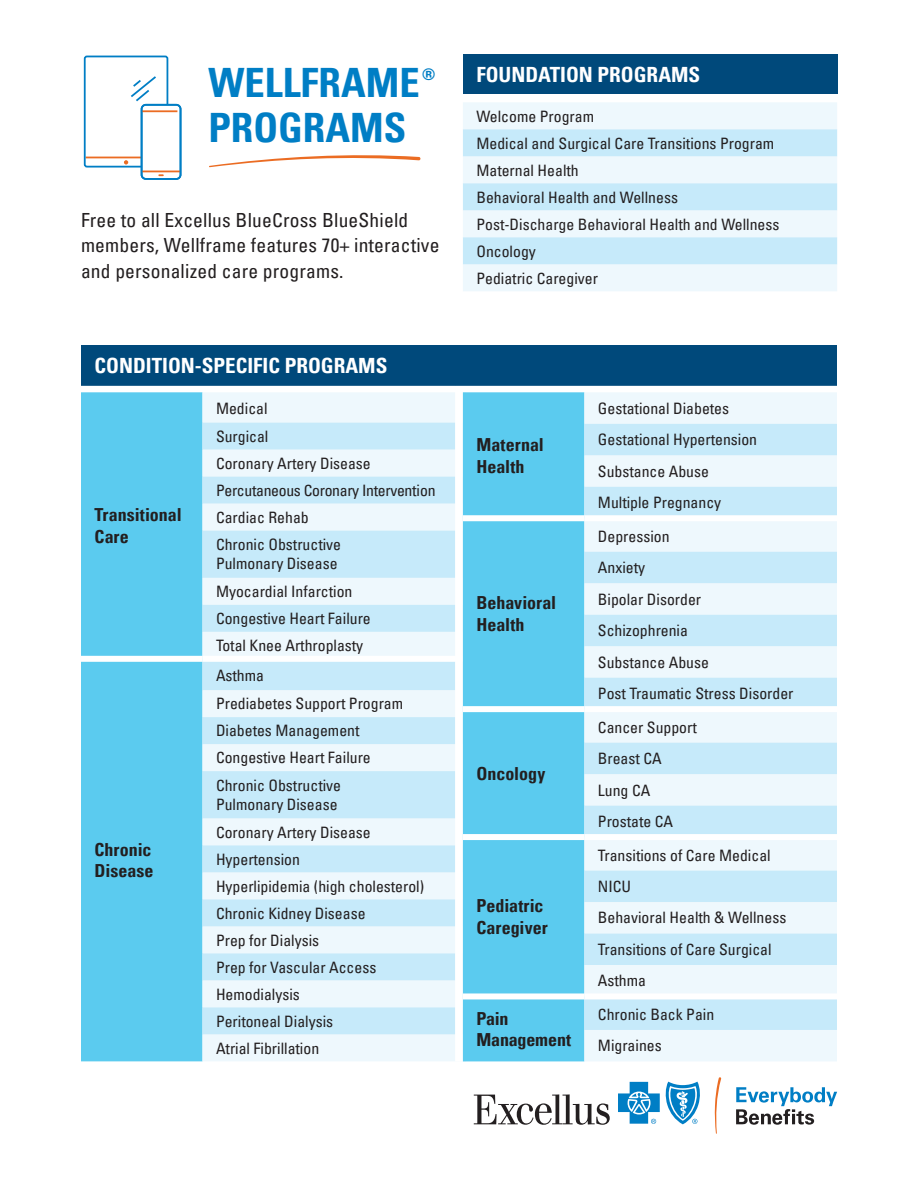
<style>
.page{position:relative;width:918px;height:1188px;background:#fff}
.page>*{position:absolute;margin:0;border:0;box-sizing:border-box;transform-origin:0 0}
.t1{font:700 condensed 40.5px/45px "Univers LT Pro";color:#007ec5}
.t2{font:700 condensed 21px "Univers LT Pro";color:#fff}
.t3{font:condensed 19.5px/25.5px "Univers LT Pro";letter-spacing:.01em;color:#231f20}
.t4{font:700 condensed 18px/21.6px "Univers LT Pro";color:#231f20}
.t5{font:condensed 15.75px/18.9px "Univers LT Pro";color:#231f20}
.t6{font:condensed 15.75px "Univers LT Pro";letter-spacing:-.02em;color:#231f20}
.s1{font-size:33px}
</style>
<div class="page">
<div style="left:463px;top:54px;width:374px;height:40px;background:#00497b"></div>
<div style="left:463px;top:102px;width:374px;height:189px;background:#eef8fd"></div>
<svg style="left:463px;top:129px;width:374px;height:135px;background:#d6effb"></svg>
<div style="left:81px;top:345px;width:385px;height:41px;background:#00497b"></div>
<div style="left:81px;top:392px;width:121px;height:669px;background:#5bcbef"></div>
<div style="left:202px;top:392px;width:253px;height:669px;background:#eef8fd"></div>
<svg style="left:202px;top:423px;width:253px;height:611px;background:#d8f0fb"></svg>
<svg style="left:202px;top:477px;width:253px;height:155px;background:#d3eefb"></svg>
<div style="left:81px;top:656px;width:121px;height:6px;background:#fff"></div>
<div style="left:202px;top:656px;width:264px;height:6px;background:#fff"></div>
<div style="left:455px;top:345px;width:382px;height:41px;background:#00497b"></div>
<div style="left:463px;top:392px;width:121px;height:669px;background:#5bcbef"></div>
<div style="left:584px;top:392px;width:253px;height:669px;background:#eef8fd"></div>
<svg style="left:584px;top:424px;width:253px;height:606px;background:#daf1fb"></svg>
<svg style="left:584px;top:487px;width:253px;height:159px;background:#d6effb"></svg>
<div style="left:463px;top:515px;width:121px;height:6px;background:#fff"></div>
<div style="left:584px;top:515px;width:253px;height:6px;background:#fff"></div>
<div style="left:463px;top:706px;width:121px;height:6px;background:#fff"></div>
<div style="left:584px;top:706px;width:253px;height:6px;background:#fff"></div>
<div style="left:463px;top:834px;width:121px;height:6px;background:#fff"></div>
<div style="left:584px;top:834px;width:253px;height:6px;background:#fff"></div>
<div style="left:463px;top:993px;width:121px;height:6px;background:#fff"></div>
<div style="left:584px;top:993px;width:253px;height:6px;background:#fff"></div>
<svg style="left:209px;top:155px;width:211px;height:12px"></svg>
<svg style="left:715px;top:1077px;width:6px;height:57px"></svg>
<svg style="left:736px;top:1087px;width:101px;height:38px"></svg>
<svg style="left:474px;top:1094px;width:136px;height:31px"></svg>
<svg style="left:618px;top:1082px;width:82px;height:42px"></svg>
<svg style="left:131px;top:76px;width:25px;height:26px"></svg>
<hr style="left:86px;top:157px;width:82px;height:1px;background:#eb6c23">
<div style="left:84px;top:56px;width:84px;height:112px;border:2px solid #007ec5;border-radius:2px"></div>
<svg style="left:124px;top:160px;width:4px;height:5px"></svg>
<div style="left:142px;top:105px;width:39px;height:74px;background:#fff;border-radius:4px"></div>
<hr style="left:142px;top:110px;width:35px;height:2px;background:#eb6c23">
<hr style="left:142px;top:171px;width:39px;height:1px;background:#eb6c23">
<div style="left:141px;top:104px;width:40px;height:76px;border:2px solid #007ec5;border-radius:4px"></div>
<p class="t1" style="left:208px;top:59px;width:229px">WELLFRAME<span class="s1">®<br></span>PROGRAMS</p>
<p class="t3" style="left:81px;top:206px;width:360px">Free to all Excellus BlueCross BlueShield members, Wellframe features 70+ interactive and personalized care programs.</p>
<p class="t2" style="left:94px;top:353px;width:294px">CONDITION-SPECIFIC PROGRAMS</p>
<p class="t4" style="left:94px;top:504px;width:89px">Transitional<br>Care</p>
<p class="t4" style="left:94px;top:838px;width:61px">Chronic<br>Disease</p>
<p class="t5" style="left:216px;top:399px;width:53px">Medical</p>
<p class="t5" style="left:216px;top:426px;width:54px">Surgical</p>
<p class="t5" style="left:216px;top:453px;width:156px">Coronary Artery Disease</p>
<p class="t6" style="left:216px;top:480px;width:221px">Percutaneous Coronary Intervention</p>
<p class="t5" style="left:216px;top:507px;width:94px">Cardiac Rehab</p>
<p class="t5" style="left:216px;top:535px;width:127px">Chronic Obstructive<br>Pulmonary Disease</p>
<p class="t5" style="left:216px;top:582px;width:138px">Myocardial Infarction</p>
<p class="t5" style="left:216px;top:609px;width:156px">Congestive Heart Failure</p>
<p class="t5" style="left:216px;top:636px;width:149px">Total Knee Arthroplasty</p>
<p class="t5" style="left:216px;top:666px;width:50px">Asthma</p>
<p class="t5" style="left:216px;top:694px;width:189px">Prediabetes Support Program</p>
<p class="t5" style="left:216px;top:721px;width:145px">Diabetes Management</p>
<p class="t5" style="left:216px;top:748px;width:156px">Congestive Heart Failure</p>
<p class="t5" style="left:216px;top:776px;width:127px">Chronic Obstructive<br>Pulmonary Disease</p>
<p class="t5" style="left:216px;top:822px;width:156px">Coronary Artery Disease</p>
<p class="t5" style="left:216px;top:849px;width:85px">Hypertension</p>
<p class="t5" style="left:216px;top:876px;width:210px">Hyperlipidemia (high cholesterol)</p>
<p class="t5" style="left:216px;top:903px;width:151px">Chronic Kidney Disease</p>
<p class="t5" style="left:216px;top:930px;width:105px">Prep for Dialysis</p>
<p class="t5" style="left:216px;top:957px;width:162px">Prep for Vascular Access</p>
<p class="t5" style="left:216px;top:984px;width:85px">Hemodialysis</p>
<p class="t5" style="left:216px;top:1011px;width:119px">Peritoneal Dialysis</p>
<p class="t5" style="left:216px;top:1038px;width:105px">Atrial Fibrillation</p>
<p class="t2" style="left:476px;top:62px;width:225px">FOUNDATION PROGRAMS</p>
<p class="t5" style="left:476px;top:106px;width:119px">Welcome Program</p>
<p class="t5" style="left:476px;top:133px;width:299px">Medical and Surgical Care Transitions Program</p>
<p class="t5" style="left:476px;top:160px;width:104px">Maternal Health</p>
<p class="t5" style="left:476px;top:187px;width:203px">Behavioral Health and Wellness</p>
<p class="t5" style="left:476px;top:214px;width:305px">Post-Discharge Behavioral Health and Wellness</p>
<p class="t5" style="left:476px;top:241px;width:61px">Oncology</p>
<p class="t5" style="left:476px;top:268px;width:123px">Pediatric Caregiver</p>
<p class="t4" style="left:476px;top:434px;width:69px">Maternal<br>Health</p>
<p class="t4" style="left:476px;top:592px;width:81px">Behavioral<br>Health</p>
<p class="t4" style="left:476px;top:762px;width:71px">Oncology</p>
<p class="t4" style="left:476px;top:895px;width:73px">Pediatric<br>Caregiver</p>
<p class="t5" style="left:598px;top:398px;width:133px">Gestational Diabetes</p>
<p class="t5" style="left:598px;top:430px;width:161px">Gestational Hypertension</p>
<p class="t5" style="left:598px;top:461px;width:113px">Substance Abuse</p>
<p class="t5" style="left:598px;top:493px;width:125px">Multiple Pregnancy</p>
<p class="t5" style="left:598px;top:527px;width:73px">Depression</p>
<p class="t5" style="left:598px;top:558px;width:49px">Anxiety</p>
<p class="t5" style="left:598px;top:589px;width:105px">Bipolar Disorder</p>
<p class="t5" style="left:598px;top:621px;width:92px">Schizophrenia</p>
<p class="t5" style="left:598px;top:652px;width:113px">Substance Abuse</p>
<p class="t5" style="left:598px;top:684px;width:197px">Post Traumatic Stress Disorder</p>
<p class="t5" style="left:598px;top:717px;width:100px">Cancer Support</p>
<p class="t5" style="left:598px;top:749px;width:65px">Breast CA</p>
<p class="t5" style="left:598px;top:780px;width:54px">Lung CA</p>
<p class="t5" style="left:598px;top:812px;width:77px">Prostate CA</p>
<p class="t5" style="left:598px;top:845px;width:174px">Transitions of Care Medical</p>
<p class="t5" style="left:598px;top:877px;width:35px">NICU</p>
<p class="t5" style="left:598px;top:908px;width:190px">Behavioral Health &amp; Wellness</p>
<p class="t5" style="left:598px;top:939px;width:175px">Transitions of Care Surgical</p>
<p class="t5" style="left:598px;top:971px;width:50px">Asthma</p>
<p class="t4" style="left:476px;top:1007px;width:96px">Pain<br>Management</p>
<p class="t5" style="left:598px;top:1005px;width:118px">Chronic Back Pain</p>
<p class="t5" style="left:598px;top:1036px;width:65px">Migraines</p>
</div>
